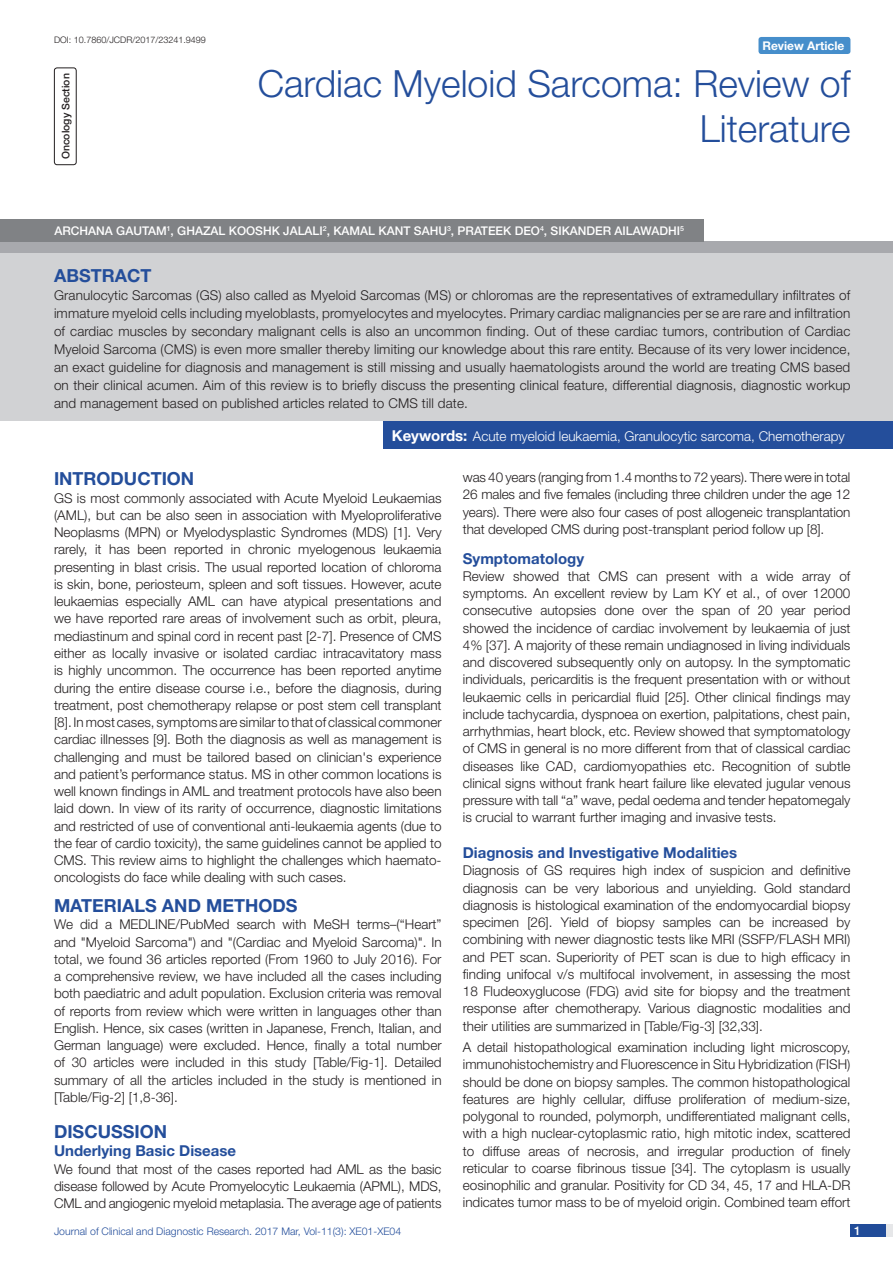
<style>
.page{position:relative;width:893px;height:1263px;background:#fff}
.page>*{position:absolute;margin:0;border:0;box-sizing:border-box;transform-origin:0 0}
.t1{font:300 37.5px/45px "Helvetica Neue";color:#244e9b;text-align:right}
.t2{font:700 18px "Helvetica Neue";color:#244e9b}
.t3{font:700 15px "Helvetica Neue";color:#244e9b}
.t4{font:300 13.5px/17.2px "Helvetica Neue";color:#231f20;text-align:justify}
.t5{font:300 13.5px "Helvetica Neue";color:#fff}
.t6{font:500 12px "Helvetica Neue";color:#fff}
.t7{font:700 12px "Helvetica Neue";color:#fff}
.t8{font:300 10.5px "Helvetica Neue";color:#244e9b}
.t9{font:500 10.5px "Helvetica Neue";color:#231f20}
.t10{font:300 9px "Helvetica Neue";color:#231f20}
.s1{font-weight:700;font-size:15px}
</style>
<div class="page">
<div style="left:850px;top:1224px;width:43px;height:13px;background:#e6e7e9"></div>
<div style="left:850px;top:1224px;width:35px;height:13px;background:#214c99"></div>
<div style="left:758px;top:37px;width:92px;height:17px;background:#468ecb;border-radius:3px"></div>
<div style="left:54px;top:68px;width:23px;height:97px;border:1px solid #231f20;border-radius:3px"></div>
<div style="left:0;top:242px;width:893px;height:12px;background:#a8a9ad"></div>
<div style="left:0;top:219px;width:704px;height:23px;background:#808285"></div>
<div style="left:0;top:254px;width:893px;height:167px;background:#d1d2d4"></div>
<div style="left:384px;top:421px;width:509px;height:28px;background:#244e9b"></div>
<p class="t10" style="left:54px;top:35px;width:153px">DOI: 10.7860/JCDR/2017/23241.9499</p>
<p class="t7" style="left:762px;top:38px;width:83px">Review Article</p>
<p class="t9" style="left:59px;top:159px;width:88px;rotate:-90deg">ONCOLOGY SECTION</p>
<h1 class="t1" style="left:258px;top:60px;width:594px">Cardiac Myeloid Sarcoma: Review of<br>Literature</h1>
<p class="t6" style="left:54px;top:224px;width:192px">ARCHANA GAUTAM<sup>1</sup>, GHAZAL KOOS</p>
<p class="t6" style="left:263px;top:224px;width:423px">HK JALALI<sup>2</sup>, KAMAL KANT SAHU<sup>3</sup>, PRATEEK DEO<sup>4</sup>, SIKANDER AILAWADHI<sup>5</sup></p>
<h2 class="t2" style="left:54px;top:264px;width:99px">ABSTRACT</h2>
<p class="t4" style="left:54px;top:286px;width:798px;line-height:18px">Granulocytic Sarcomas (GS) also called as Myeloid Sarcomas (MS) or chloromas are the representatives of extramedullary infiltrates of immature myeloid cells including myeloblasts, promyelocytes and myelocytes. Primary cardiac malignancies per se are rare and infiltration of cardiac muscles by secondary malignant cells is also an uncommon finding. Out of these cardiac tumors, contribution of Cardiac Myeloid Sarcoma (CMS) is even more smaller thereby limiting our knowledge about this rare entity. Because of its very lower incidence, an exact guideline for diagnosis and management is still missing and usually haematologists around the world are treating CMS based on their clinical acumen. Aim of this review is to briefly discuss the presenting clinical feature, differential diagnosis, diagnostic workup and management based on published articles related to CMS till date.</p>
<p class="t5" style="left:392px;top:428px;width:454px"><span class="s1">Keywords:</span> Acute myeloid leukaemia, Granulocytic sarcoma, Chemotherapy</p>
<h2 class="t2" style="left:54px;top:468px;width:142px">INTRODUCTION</h2>
<p class="t4" style="left:54px;top:489px;width:389px">GS is most commonly associated with Acute Myeloid Leukaemias (AML), but can be also seen in association with Myeloproliferative Neoplasms (MPN) or Myelodysplastic Syndromes (MDS) [1]. Very rarely, it has been reported in chronic myelogenous leukaemia presenting in blast crisis. The usual reported location of chloroma is skin, bone, periosteum, spleen and soft tissues. However, acute leukaemias especially AML can have atypical presentations and we have reported rare areas of involvement such as orbit, pleura, mediastinum and spinal cord in recent past [2-7]. Presence of CMS either as locally invasive or isolated cardiac intracavitatory mass is highly uncommon. The occurrence has been reported anytime during the entire disease course i.e., before the diagnosis, during treatment, post chemotherapy relapse or post stem cell transplant [8]. In most cases, symptoms are similar to that of classical commoner cardiac illnesses [9]. Both the diagnosis as well as management is challenging and must be tailored based on clinician's experience and patient’s performance status. MS in other common locations is well known findings in AML and treatment protocols have also been laid down. In view of its rarity of occurrence, diagnostic limitations and restricted of use of conventional anti-leukaemia agents (due to the fear of cardio toxicity), the same guidelines cannot be applied to CMS. This review aims to highlight the challenges which haemato&shy;oncologists do face while dealing with such cases.</p>
<h2 class="t2" style="left:54px;top:894px;width:245px">MATERIALS AND METHODS</h2>
<p class="t4" style="left:54px;top:915px;width:389px">We did a MEDLINE/PubMed search with MeSH terms–(“Heart” and "Myeloid Sarcoma") and "(Cardiac and Myeloid Sarcoma)". In total, we found 36 articles reported (From 1960 to July 2016). For a comprehensive review, we have included all the cases including both paediatric and adult population. Exclusion criteria was removal of reports from review which were written in languages other than English. Hence, six cases (written in Japanese, French, Italian, and German language) were excluded. Hence, finally a total number of 30 articles were included in this study [Table/Fig-1]. Detailed summary of all the articles included in the study is mentioned in [Table/Fig-2] [1,8-36].</p>
<h2 class="t2" style="left:54px;top:1120px;width:115px">DISCUSSION</h2>
<p class="t3" style="left:54px;top:1142px;width:184px">Underlying Basic Disease</p>
<p class="t4" style="left:54px;top:1160px;width:389px">We found that most of the cases reported had AML as the basic disease followed by Acute Promyelocytic Leukaemia (APML), MDS, CML and angiogenic myeloid metaplasia. The average age of patients</p>
<p class="t4" style="left:463px;top:468px;width:389px">was 40 years (ranging from 1.4 months to 72 years). There were in total 26 males and five females (including three children under the age 12 years). There were also four cases of post allogeneic transplantation that developed CMS during post-transplant period follow up [8].</p>
<p class="t3" style="left:463px;top:549px;width:123px">Symptomatology</p>
<p class="t4" style="left:463px;top:567px;width:389px">Review showed that CMS can present with a wide array of symptoms. An excellent review by Lam KY et al., of over 12000 consecutive autopsies done over the span of 20 year period showed the incidence of cardiac involvement by leukaemia of just 4% [37]. A majority of these remain undiagnosed in living individuals and discovered subsequently only on autopsy. In the symptomatic individuals, pericarditis is the frequent presentation with or without leukaemic cells in pericardial fluid [25]. Other clinical findings may include tachycardia, dyspnoea on exertion, palpitations, chest pain, arrhythmias, heart block, etc. Review showed that symptomatology of CMS in general is no more different from that of classical cardiac diseases like CAD, cardiomyopathies etc. Recognition of subtle clinical signs without frank heart failure like elevated jugular venous pressure with tall “a” wave, pedal oedema and tender hepatomegaly is crucial to warrant further imaging and invasive tests.</p>
<p class="t3" style="left:463px;top:843px;width:276px">Diagnosis and Investigative Modalities</p>
<p class="t4" style="left:463px;top:861px;width:389px">Diagnosis of GS requires high index of suspicion and definitive diagnosis can be very laborious and unyielding. Gold standard diagnosis is histological examination of the endomyocardial biopsy specimen [26]. Yield of biopsy samples can be increased by combining with newer diagnostic tests like MRI (SSFP/FLASH MRI) and PET scan. Superiority of PET scan is due to high efficacy in finding unifocal v/s multifocal involvement, in assessing the most 18 Fludeoxyglucose (FDG) avid site for biopsy and the treatment response after chemotherapy. Various diagnostic modalities and their utilities are summarized in [Table/Fig-3] [32,33].</p>
<p class="t4" style="left:463px;top:1038px;width:389px">A detail histopathological examination including light microscopy, immunohistochemistry and Fluorescence in Situ Hybridization (FISH) should be done on biopsy samples. The common histopathological features are highly cellular, diffuse proliferation of medium-size, polygonal to rounded, polymorph, undifferentiated malignant cells, with a high nuclear-cytoplasmic ratio, high mitotic index, scattered to diffuse areas of necrosis, and irregular production of finely reticular to coarse fibrinous tissue [34]. The cytoplasm is usually eosinophilic and granular. Positivity for CD 34, 45, 17 and HLA-DR indicates tumor mass to be of myeloid origin. Combined team effort</p>
<p class="t8" style="left:54px;top:1225px;width:349px">Journal of Clinical and Diagnostic Research. 2017 Mar, Vol-11(3): XE01-XE04</p>
<p class="t6" style="left:854px;top:1223px;width:8px">1</p>
</div>
